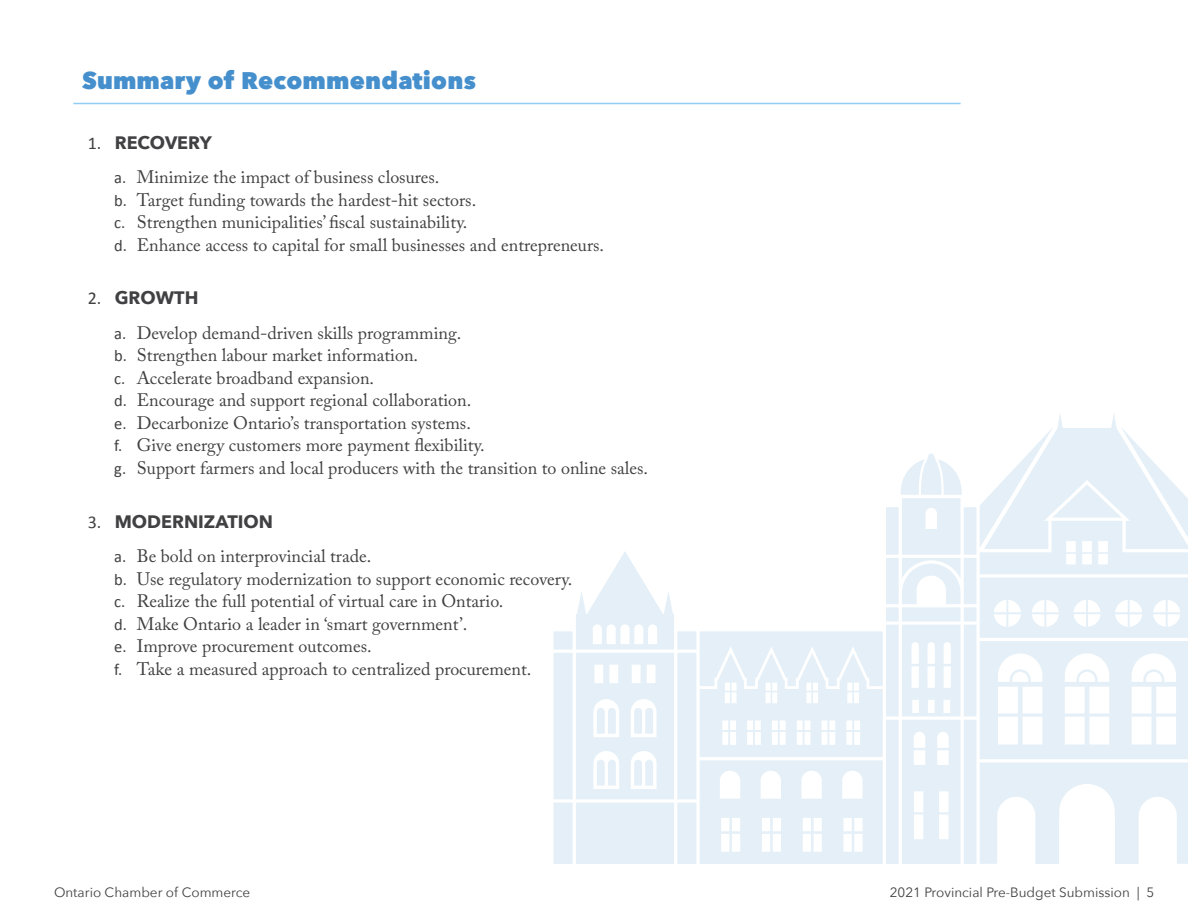
<style>
.page{position:relative;width:1188px;height:918px;background:#fff}
.page>*{position:absolute;margin:0;border:0;box-sizing:border-box;transform-origin:0 0}
.t1{font:800 24px "Avenir Next";letter-spacing:.01em;color:#458fcd}
.t2{font:18px/22.5px "Adobe Caslon Pro";color:#414042}
.t3{font:700 18px "Avenir Next";color:#414042}
.t4{font:13.5px "Avenir Next";color:#414042}
.s1{font-family:"Calibri";font-weight:400}
.s2{font-family:"Calibri";font-size:16.5px}
</style>
<div class="page">
<svg style="left:554px;top:414px;width:634px;height:450px;fill:#e4eff7"></svg>
<hr style="left:73px;top:103px;width:888px;height:1px;background:#92cdf4">
<h1 class="t1" style="left:82px;top:65px;width:395px">Summary of Recommendations</h1>
<p class="t3" style="left:88px;top:127px;width:126px"><span class="s1">1.</span> RECOVERY</p>
<p class="t2" style="left:114px;top:166px;width:491px"><span class="s2">a.</span> Minimize the impact of business closures.<br><span class="s2">b.</span> Target funding towards the hardest-hit sectors.<br><span class="s2">c.</span> Strengthen municipalities’ fiscal sustainability.<br><span class="s2">d.</span> Enhance access to capital for small businesses and entrepreneurs.</p>
<p class="t3" style="left:88px;top:283px;width:112px"><span class="s1">2.</span> GROWTH</p>
<p class="t2" style="left:114px;top:321px;width:535px"><span class="s2">a.</span> Develop demand-driven skills programming.<br><span class="s2">b.</span> Strengthen labour market information.<br><span class="s2">c.</span> Accelerate broadband expansion.<br><span class="s2">d.</span> Encourage and support regional collaboration.<br><span class="s2">e.</span> Decarbonize Ontario’s transportation systems.<br><span class="s2">f.</span> Give energy customers more payment flexibility.<br><span class="s2">g.</span> Support farmers and local producers with the transition to online sales.</p>
<p class="t3" style="left:88px;top:506px;width:187px"><span class="s1">3.</span> MODERNIZATION</p>
<p class="t2" style="left:114px;top:545px;width:460px"><span class="s2">a.</span> Be bold on interprovincial trade.<br><span class="s2">b.</span> Use regulatory modernization to support economic recovery. <span class="s2">c.</span> Realize the full potential of virtual care in Ontario.<br><span class="s2">d.</span> Make Ontario a leader in ‘smart government’.<br><span class="s2">e.</span> Improve procurement outcomes.<br><span class="s2">f.</span> Take a measured approach to centralized procurement.</p>
<p class="t4" style="left:54px;top:881px;width:198px">Ontario Chamber of Commerce</p>
<p class="t4" style="left:890px;top:881px;width:266px">2021 Provincial Pre-Budget Submission | 5</p>
</div>
